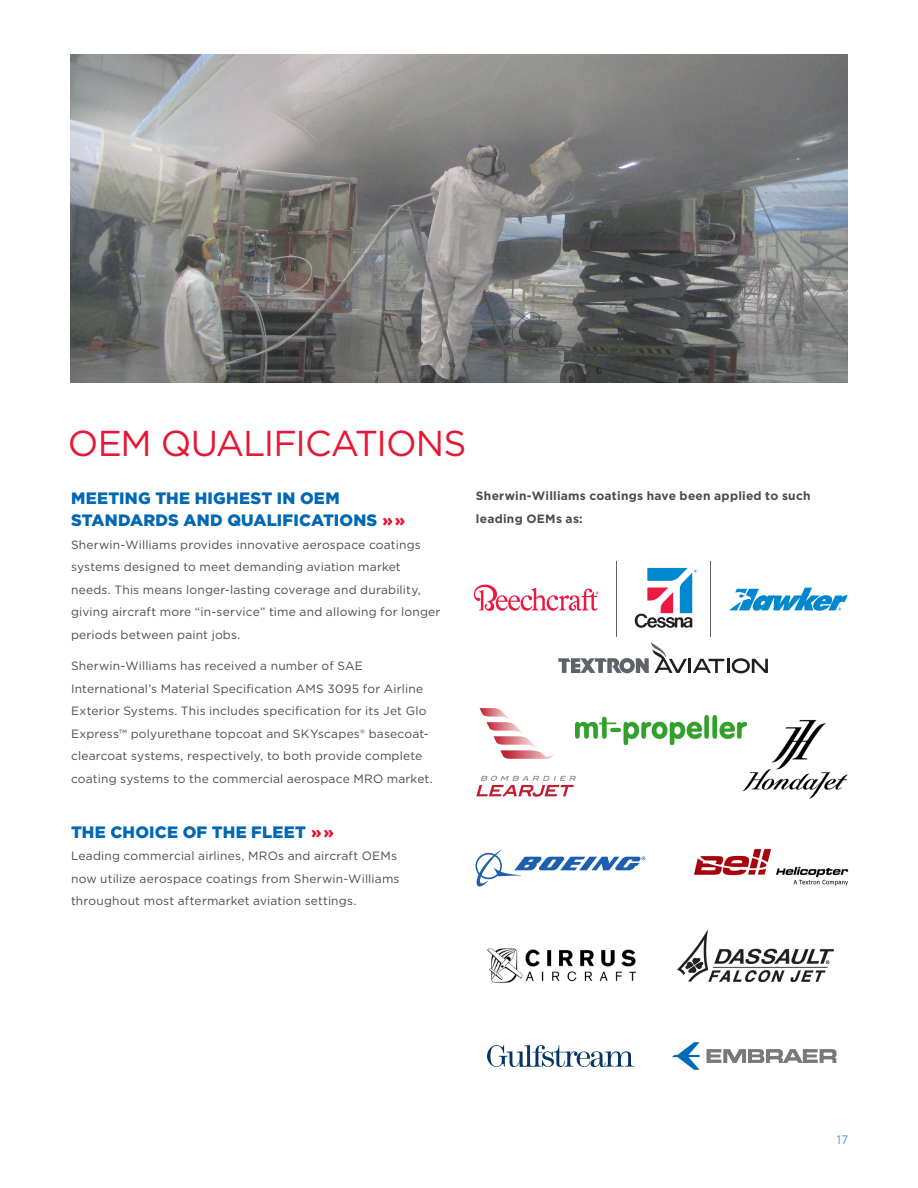
<style>
.page{position:relative;width:918px;height:1188px;background:#fff}
.page>*{position:absolute;margin:0;border:0;box-sizing:border-box;transform-origin:0 0}
.ALL_CAPS_Header_24pt{font:36px "Gotham";letter-spacing:-.03em;color:#e51836}
.ALL_CAPS_Subhead_11{font:900 16.5px/22.5px "Gotham";letter-spacing:.01em;color:#0168b3}
.Body_Copy_8_15{font:12px/22.5px "Gotham";letter-spacing:.015em;color:#4b4c4d}
.Body_Copy_8_15-2{font:700 12px/22.5px "Gotham";letter-spacing:.02em;color:#4b4c4d}
.t1{font:300 12px "Gotham";color:#0168b3}
.s1{color:#e51836}
</style>
<div class="page">
<img style="left:70px;top:54px;width:778px;height:329px">
<img style="left:678px;top:929px;width:156px;height:53px">
<img style="left:487px;top:948px;width:149px;height:35px">
<svg style="left:476px;top:776px;width:100px;height:21px"></svg>
<svg style="left:480px;top:708px;width:75px;height:51px"></svg>
<svg style="left:475px;top:849px;width:170px;height:38px"></svg>
<svg style="left:672px;top:1042px;width:28px;height:28px"></svg>
<svg style="left:707px;top:1049px;width:130px;height:14px"></svg>
<img style="left:488px;top:1045px;width:145px;height:22px">
<img style="left:742px;top:719px;width:106px;height:80px">
<svg style="left:558px;top:642px;width:210px;height:31px"></svg>
<hr style="left:616px;top:561px;width:1px;height:75px;background:#5f6369">
<hr style="left:710px;top:561px;width:1px;height:75px;background:#5f6369">
<svg style="left:474px;top:584px;width:124px;height:27px"></svg>
<svg style="left:729px;top:588px;width:119px;height:23px"></svg>
<svg style="left:635px;top:568px;width:62px;height:60px"></svg>
<img style="left:693px;top:848px;width:156px;height:38px">
<img style="left:576px;top:716px;width:170px;height:29px">
<p class="ALL_CAPS_Header_24pt" style="left:68px;top:420px;width:400px">OEM QUALIFICATIONS</p>
<p class="ALL_CAPS_Subhead_11" style="left:71px;top:487px;width:336px">MEETING THE HIGHEST IN OEM<br>STANDARDS AND QUALIFICATIONS <span class="s1">»»</span></p>
<p class="Body_Copy_8_15" style="left:71px;top:533px;width:371px">Sherwin-Williams provides innovative aerospace coatings systems designed to meet demanding aviation market needs. This means longer-lasting coverage and durability, giving aircraft more “in-service” time and allowing for longer periods between paint jobs.</p>
<p class="Body_Copy_8_15" style="left:71px;top:655px;width:363px">Sherwin-Williams has received a number of SAE International’s Material Specification AMS 3095 for Airline Exterior Systems. This includes specification for its Jet Glo Express™ polyurethane topcoat and SKYscapes® basecoat&shy;clearcoat systems, respectively, to both provide complete coating systems to the commercial aerospace MRO market.</p>
<p class="Body_Copy_8_15-2" style="left:476px;top:485px;width:336px">Sherwin-Williams coatings have been applied to such leading OEMs as:</p>
<p class="ALL_CAPS_Subhead_11" style="left:71px;top:820px;width:264px">THE CHOICE OF THE FLEET <span class="s1">»»</span></p>
<p class="Body_Copy_8_15" style="left:71px;top:844px;width:330px">Leading commercial airlines, MROs and aircraft OEMs now utilize aerospace coatings from Sherwin-Williams throughout most aftermarket aviation settings.</p>
<p class="t1" style="left:837px;top:1132px;width:13px">17</p>
</div>
